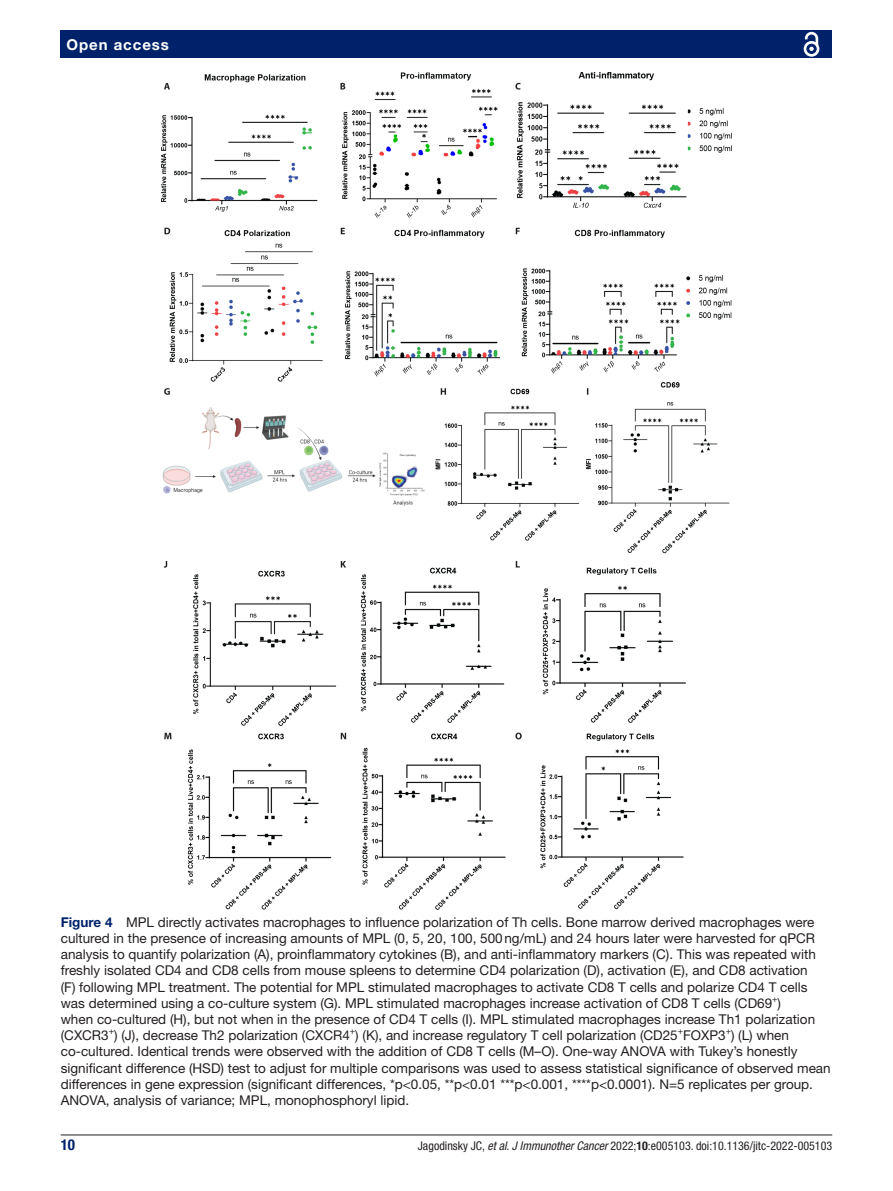
<style>
.page{position:relative;width:893px;height:1191px;background:#fff}
.page>*{position:absolute;margin:0;border:0;box-sizing:border-box;transform-origin:0 0}
.t1{font:700 15px "Helvetica Neue LT Std";letter-spacing:.065em;color:#fff}
.t2{font:700 condensed 15px "Helvetica Neue LT Std";color:#00226b}
.t3{font:13.5px/16.2px "Helvetica Neue LT Std";color:#231f20}
.t4{font:condensed 12px "Helvetica Neue LT Std";color:#231f20}
.t5{font:9px "Helvetica Neue LT Std";color:#231f20}
.s1{font-weight:700;color:#00226b}
.s2{font-size:13.5px}
.s3{font-style:italic}
.s4{font-weight:700}
</style>
<div class="page">
<hr style="left:61px;top:1134px;width:771px;height:1px;background:#231f20">
<div style="left:61px;top:31px;width:771px;height:27px;background:#00226b"></div>
<svg style="left:803px;top:31px;width:17px;height:26px"></svg>
<img style="left:162px;top:73px;width:569px;height:836px">
<p class="t1" style="left:66px;top:35px;width:104px">Open access</p>
<p class="t3" style="left:61px;top:913px;width:757px"><span class="s1">Figure 4</span> MPL directly activates macrophages to influence polarization of Th cells. Bone marrow derived macrophages were cultured in the presence of increasing amounts of MPL (0, 5, 20, 100, 500ng/mL) and 24 hours later were harvested for qPCR analysis to quantify polarization (A), proinflammatory cytokines (B), and anti-inflammatory markers (C). This was repeated with freshly isolated CD4 and CD8 cells from mouse spleens to determine CD4 polarization (D), activation (E), and CD8 activation (F) following MPL treatment. The potential for MPL stimulated macrophages to activate CD8 T cells and polarize CD4 T cells was determined using a co-culture system (G). MPL stimulated macrophages increase activation of CD8 T cells (CD69</p>
<p class="t5" style="left:772px;top:993px;width:10px">+<span class="s2">)</span></p>
<p class="t3" style="left:61px;top:1011px;width:771px">when co-cultured (H), but not when in the presence of CD4 T cells (I). MPL stimulated macrophages increase Th1 polarization (CXCR3<sup>+</sup>) (J), decrease Th2 polarization (CXCR4<sup>+</sup>) (K), and increase regulatory T cell polarization (CD25<sup>+</sup>FOXP3<sup>+</sup>) (L) when co-cultured. Identical trends were observed with the addition of CD8 T cells (M–O). One-way ANOVA with Tukey’s honestly significant difference (HSD) test to adjust for multiple comparisons was used to assess statistical significance of observed mean differences in gene expression (significant differences, *p&lt;0.05, **p&lt;0.01 ***p&lt;0.001, ****p&lt;0.0001). N=5 replicates per group.<br>ANOVA, analysis of variance; MPL, monophosphoryl lipid.</p>
<p class="t2" style="left:61px;top:1135px;width:16px">10</p>
<p class="t4" style="left:418px;top:1138px;width:416px">Jagodinsky JC, <span class="s3">et al</span>. <span class="s3">J Immunother Cancer</span> 2022;<span class="s4">10</span>:e005103. doi:10.1136/jitc-2022-005103</p>
</div>
